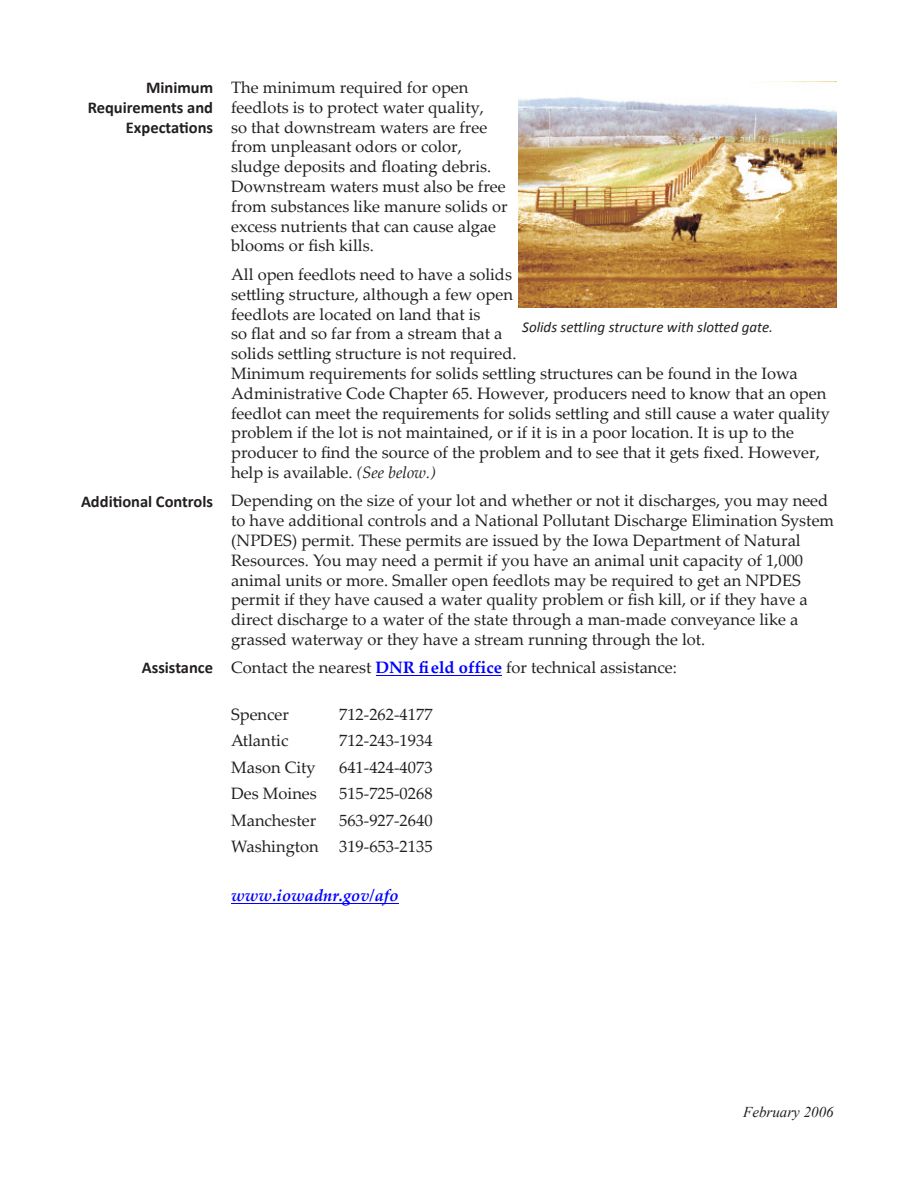
<style>
.page{position:relative;width:918px;height:1188px;background:#fff}
.page>*{position:absolute;margin:0;border:0;box-sizing:border-box;transform-origin:0 0}
.t1{font:16.5px/19.8px "Palatino Linotype";color:#231f20}
.t2{font:700 16.5px/19.8px "Calibri";color:#231f20;text-align:right}
.t3{font:italic 700 16.5px "Palatino Linotype";color:#00f}
.t4{font:italic 15px "Calibri";color:#231f20}
.t5{font:italic 15px "Times New Roman";color:#231f20}
.s1{font-style:italic}
.s2{font-weight:700;color:#00f}
</style>
<div class="page">
<img style="left:519px;top:81px;width:318px;height:226px">
<hr style="left:376px;top:675px;width:126px;height:1px;background:#00f">
<hr style="left:231px;top:903px;width:168px;height:1px;background:#00f">
<p class="t2" style="left:88px;top:78px;width:127px">Minimum<br>Requirements and<br>Expectations</p>
<p class="t2" style="left:81px;top:492px;width:134px">Additional Controls</p>
<p class="t2" style="left:142px;top:658px;width:73px">Assistance</p>
<p class="t1" style="left:231px;top:77px;width:278px">The minimum required for open feedlots is to protect water quality,<br>so that downstream waters are free from unpleasant odors or color, sludge deposits and floating debris.<br>Downstream waters must also be free from substances like manure solids or excess nutrients that can cause algae blooms or fish kills.</p>
<p class="t1" style="left:231px;top:264px;width:283px">All open feedlots need to have a solids settling structure, although a few open feedlots are located on land that is<br>so flat and so far from a stream that a</p>
<p class="t4" style="left:522px;top:317px;width:252px">Solids settling structure with slotted gate.</p>
<p class="t1" style="left:231px;top:343px;width:600px">solids settling structure is not required.<br>Minimum requirements for solids settling structures can be found in the Iowa Administrative Code Chapter 65. However, producers need to know that an open feedlot can meet the requirements for solids settling and still cause a water quality problem if the lot is not maintained, or if it is in a poor location. It is up to the producer to find the source of the problem and to see that it gets fixed. However, help is available. <span class="s1">(See below.)</span></p>
<p class="t1" style="left:231px;top:490px;width:604px">Depending on the size of your lot and whether or not it discharges, you may need to have additional controls and a National Pollutant Discharge Elimination System (NPDES) permit. These permits are issued by the Iowa Department of Natural Resources. You may need a permit if you have an animal unit capacity of 1,000 animal units or more. Smaller open feedlots may be required to get an NPDES permit if they have caused a water quality problem or fish kill, or if they have a direct discharge to a water of the state through a man-made conveyance like a grassed waterway or they have a stream running through the lot.</p>
<p class="t1" style="left:231px;top:657px;width:447px">Contact the nearest <span class="s2">DNR field office</span> for technical assistance:</p>
<p class="t1" style="left:231px;top:704px;width:59px">Spencer</p>
<p class="t1" style="left:339px;top:704px;width:95px">712-262-4177</p>
<p class="t1" style="left:231px;top:730px;width:59px">Atlantic</p>
<p class="t1" style="left:339px;top:730px;width:95px">712-243-1934</p>
<p class="t1" style="left:231px;top:757px;width:86px">Mason City</p>
<p class="t1" style="left:339px;top:757px;width:95px">641-424-4073</p>
<p class="t1" style="left:231px;top:783px;width:87px">Des Moines</p>
<p class="t1" style="left:339px;top:783px;width:95px">515-725-0268</p>
<p class="t1" style="left:231px;top:810px;width:87px">Manchester</p>
<p class="t1" style="left:231px;top:806px;width:203px;line-height:26.5px;text-align:right">563-927-2640<br>Washington 319-653-2135</p>
<p class="t3" style="left:231px;top:883px;width:169px">www.iowadnr.gov/afo</p>
<p class="t5" style="left:743px;top:1102px;width:92px">February 2006</p>
</div>
